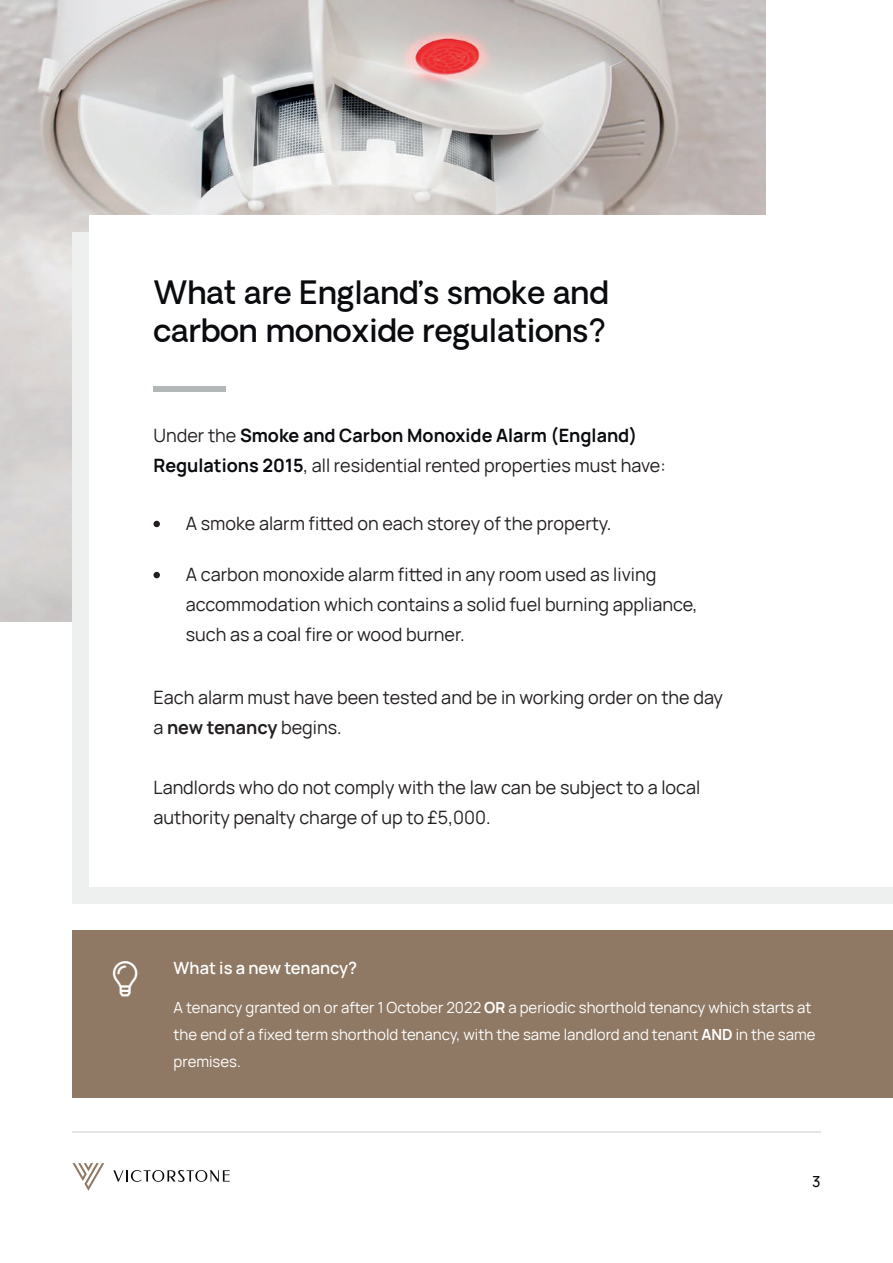
<style>
.page{position:relative;width:893px;height:1263px;background:#fff}
.page>*{position:absolute;margin:0;border:0;box-sizing:border-box;transform-origin:0 0}
.t1{font:500 31.5px/37.8px "Oakes Grotesk";color:#090b0e}
.t2{font:18px/30px "Manrope";color:#231f20}
.t3{font:700 18px/30px "Manrope";color:#090b0e}
.t4{font:600 16.5px "Manrope";letter-spacing:-.005em;color:#fff}
.t5{font:15px/27px "Manrope";color:#fff}
.t6{font:500 15px "Manrope";color:#090b0e}
.s1{font-weight:400;color:#231f20}
.s2{font-weight:700}
</style>
<div class="page">
<img style="left:0;top:0;width:766px;height:621px">
<div style="left:72px;top:233px;width:821px;height:671px;background:#eef0ef"></div>
<div style="left:90px;top:215px;width:803px;height:671px;background:#fff"></div>
<div style="left:153px;top:386px;width:73px;height:5px;background:#b4b7b7"></div>
<div style="left:153px;top:521px;width:7px;height:6px;background:#231f20;border-radius:50%"></div>
<div style="left:153px;top:572px;width:7px;height:6px;background:#231f20;border-radius:50%"></div>
<div style="left:72px;top:930px;width:821px;height:168px;background:#8f7964"></div>
<hr style="left:72px;top:1131px;width:749px;height:1px;background:#e4e5e4">
<svg style="left:72px;top:1163px;width:32px;height:28px"></svg>
<svg style="left:113px;top:1170px;width:117px;height:12px"></svg>
<h1 class="t1" style="left:153px;top:274px;width:457px">What are England’s smoke and carbon monoxide regulations?</h1>
<p class="t3" style="left:153px;top:421px;width:514px"><span class="s1">Under the</span> Smoke and Carbon Monoxide Alarm (England)<br>Regulations 2015<span class="s1">, all residential rented properties must have:</span></p>
<p class="t2" style="left:186px;top:509px;width:427px">A smoke alarm fitted on each storey of the property.</p>
<p class="t2" style="left:186px;top:560px;width:513px">A carbon monoxide alarm fitted in any room used as living accommodation which contains a solid fuel burning appliance, such as a coal fire or wood burner.</p>
<p class="t2" style="left:153px;top:683px;width:571px">Each alarm must have been tested and be in working order on the day a <span class="s2">new tenancy</span> begins.</p>
<p class="t2" style="left:153px;top:773px;width:548px">Landlords who do not comply with the law can be subject to a local authority penalty charge of up to £5,000.</p>
<p class="t4" style="left:174px;top:958px;width:185px">What is a new tenancy?</p>
<p class="t5" style="left:174px;top:995px;width:643px">A tenancy granted on or after 1 October 2022 <span class="s2">OR</span> a periodic shorthold tenancy which starts at the end of a fixed term shorthold tenancy, with the same landlord and tenant <span class="s2">AND</span> in the same premises.</p>
<p class="t6" style="left:812px;top:1172px;width:10px">3</p>
</div>
